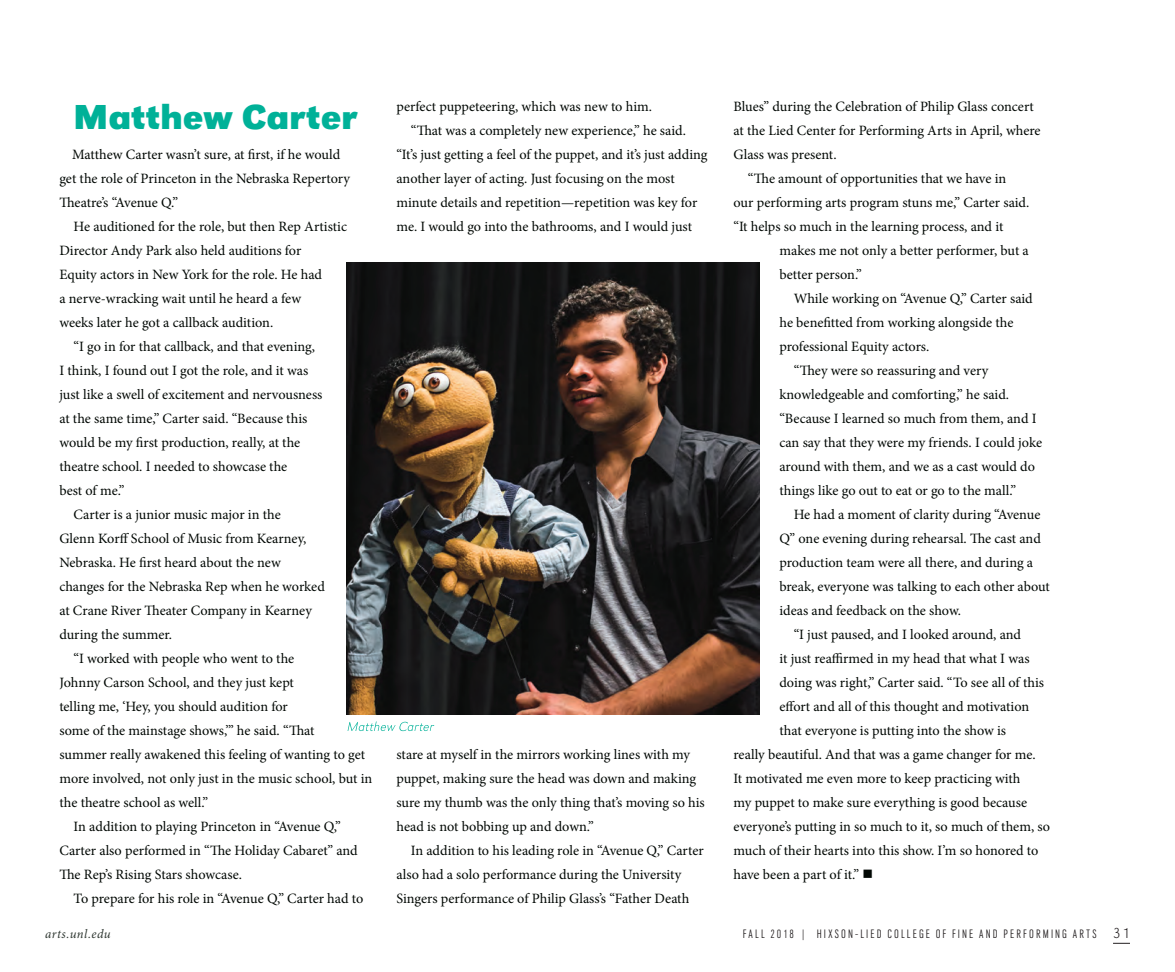
<style>
.page{position:relative;width:1175px;height:972px;background:#fff}
.page>*{position:absolute;margin:0;border:0;box-sizing:border-box;transform-origin:0 0}
.Body_Serif{font:700 36px "URW Grotesk";letter-spacing:.005em;color:#00b198}
.Body_Serif-2{font:14.25px/24px "Minion Pro";letter-spacing:-.005em;color:#010703}
.t1{font:300 12.75px "URW Grotesk Con";letter-spacing:.175em;color:#231f20}
.t2{font:italic 12.75px "Minion Pro";letter-spacing:.035em;color:#2c352f}
.s1{font-family:"URW Grotesk";font-stretch:expanded;font-size:15px}
</style>
<div class="page">
<img style="left:346px;top:262px;width:413px;height:453px">
<svg style="left:348px;top:722px;width:86px;height:9px"></svg>
<svg style="left:1113px;top:943px;width:17px;height:1px"></svg>
<p class="Body_Serif" style="left:74px;top:95px;width:285px">Matthew Carter</p>
<p class="Body_Serif-2" style="left:59px;top:143px;width:292px;text-indent:13px">Matthew Carter wasn’t sure, at first, if he would get the role of Princeton in the Nebraska Repertory<br>Theatre’s “Avenue Q.”</p>
<p class="Body_Serif-2" style="left:59px;top:215px;width:289px;text-indent:14px">He auditioned for the role, but then Rep Artistic Director Andy Park also held auditions for<br>Equity actors in New York for the role. He had<br>a nerve-wracking wait until he heard a few<br>weeks later he got a callback audition.</p>
<p class="Body_Serif-2" style="left:59px;top:334px;width:265px;text-indent:14px">“I go in for that callback, and that evening, I think, I found out I got the role, and it was just like a swell of excitement and nervousness at the same time,” Carter said. “Because this would be my first production, really, at the theatre school. I needed to showcase the<br>best of me.”</p>
<p class="Body_Serif-2" style="left:59px;top:502px;width:267px;text-indent:14px">Carter is a junior music major in the<br>Glenn Korff School of Music from Kearney, Nebraska. He first heard about the new changes for the Nebraska Rep when he worked at Crane River Theater Company in Kearney during the summer.</p>
<p class="Body_Serif-2" style="left:59px;top:646px;width:314px;text-indent:14px">“I worked with people who went to the<br>Johnny Carson School, and they just kept<br>telling me, ‘Hey, you should audition for<br>some of the mainstage shows,’” he said. “That<br>summer really awakened this feeling of wanting to get more involved, not only just in the music school, but in the theatre school as well.”</p>
<p class="Body_Serif-2" style="left:59px;top:814px;width:300px;text-indent:14px">In addition to playing Princeton in “Avenue Q,”<br>Carter also performed in “The Holiday Cabaret” and<br>The Rep’s Rising Stars showcase.</p>
<p class="Body_Serif-2" style="left:74px;top:886px;width:291px">To prepare for his role in “Avenue Q,” Carter had to</p>
<p class="Body_Serif-2" style="left:396px;top:94px;width:257px">perfect puppeteering, which was new to him.</p>
<p class="Body_Serif-2" style="left:396px;top:118px;width:313px;text-indent:14px">“That was a completely new experience,” he said. “It’s just getting a feel of the puppet, and it’s just adding another layer of acting. Just focusing on the most minute details and repetition—repetition was key for me. I would go into the bathrooms, and I would just</p>
<p class="Body_Serif-2" style="left:396px;top:742px;width:310px">stare at myself in the mirrors working lines with my puppet, making sure the head was down and making sure my thumb was the only thing that’s moving so his head is not bobbing up and down.”</p>
<p class="Body_Serif-2" style="left:396px;top:838px;width:309px;text-indent:14px">In addition to his leading role in “Avenue Q,” Carter also had a solo performance during the University<br>Singers performance of Philip Glass’s “Father Death</p>
<p class="Body_Serif-2" style="left:734px;top:94px;width:309px">Blues” during the Celebration of Philip Glass concert at the Lied Center for Performing Arts in April, where<br>Glass was present.</p>
<p class="Body_Serif-2" style="left:748px;top:166px;width:260px">“The amount of opportunities that we have in</p>
<p class="Body_Serif-2" style="left:734px;top:190px;width:297px">our performing arts program stuns me,” Carter said.</p>
<p class="Body_Serif-2" style="left:734px;top:214px;width:271px">“It helps so much in the learning process, and it</p>
<p class="Body_Serif-2" style="left:779px;top:238px;width:251px">makes me not only a better performer, but a</p>
<p class="Body_Serif-2" style="left:779px;top:262px;width:84px">better person.”</p>
<p class="Body_Serif-2" style="left:779px;top:286px;width:255px;text-indent:14px">While working on “Avenue Q,” Carter said he benefitted from working alongside the professional Equity actors.</p>
<p class="Body_Serif-2" style="left:779px;top:358px;width:264px;text-indent:14px">“They were so reassuring and very knowledgeable and comforting,” he said. “Because I learned so much from them, and I can say that they were my friends. I could joke around with them, and we as a cast would do things like go out to eat or go to the mall.”</p>
<p class="Body_Serif-2" style="left:779px;top:502px;width:272px;text-indent:14px">He had a moment of clarity during “Avenue Q” one evening during rehearsal. The cast and production team were all there, and during a break, everyone was talking to each other about ideas and feedback on the show.</p>
<p class="Body_Serif-2" style="left:794px;top:622px;width:229px">“I just paused, and I looked around, and</p>
<p class="Body_Serif-2" style="left:779px;top:646px;width:252px">it just reaffirmed in my head that what I was</p>
<p class="Body_Serif-2" style="left:779px;top:670px;width:266px">doing was right,” Carter said. “To see all of this</p>
<p class="Body_Serif-2" style="left:779px;top:694px;width:251px">effort and all of this thought and motivation</p>
<p class="Body_Serif-2" style="left:779px;top:718px;width:228px">that everyone is putting into the show is</p>
<p class="Body_Serif-2" style="left:734px;top:742px;width:304px">really beautiful. And that was a game changer for me.</p>
<p class="Body_Serif-2" style="left:734px;top:766px;width:288px">It motivated me even more to keep practicing with</p>
<p class="Body_Serif-2" style="left:734px;top:790px;width:295px">my puppet to make sure everything is good because</p>
<p class="Body_Serif-2" style="left:734px;top:814px;width:318px">everyone’s putting in so much to it, so much of them, so</p>
<p class="Body_Serif-2" style="left:734px;top:838px;width:306px">much of their hearts into this show. I’m so honored to</p>
<p class="Body_Serif-2" style="left:734px;top:862px;width:141px">have been a part of it.” ■</p>
<p class="t2" style="left:45px;top:926px;width:67px">arts.unl.edu</p>
<p class="t1" style="left:743px;top:928px;width:389px">FALL 2018 | HIXSON-LIED COLLEGE OF FINE AND PERFORMING ARTS <span class="s1">31</span></p>
</div>
